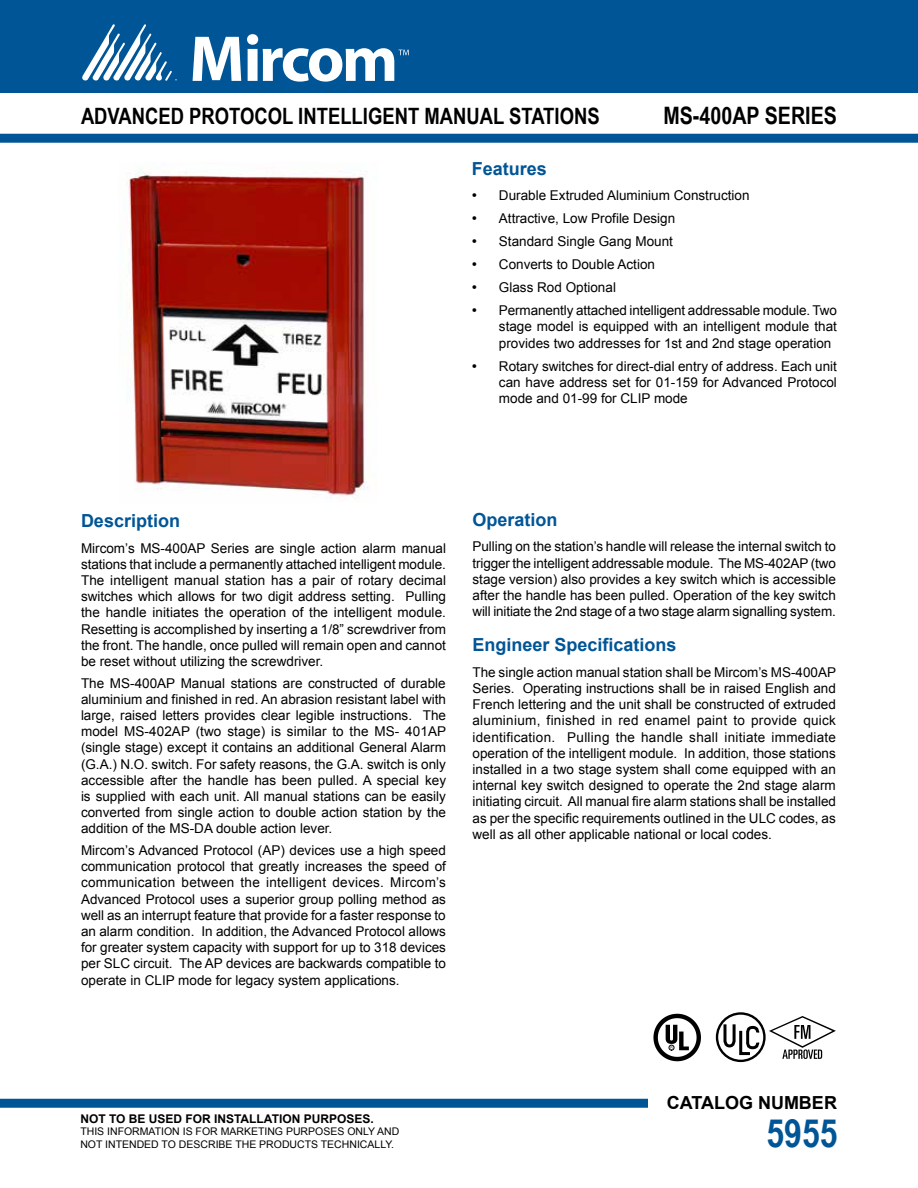
<style>
.page{position:relative;width:918px;height:1188px;background:#fff}
.page>*{position:absolute;margin:0;border:0;box-sizing:border-box;transform-origin:0 0}
.t1{font:700 39px "Arial Narrow";color:#005596}
.t2{font:700 24px "Arial Narrow";color:#000}
.t3{font:700 22.5px "Arial Narrow";color:#000}
.t4{font:700 18px "Arial";color:#005596}
.t5{font:700 18px "Arial";color:#000}
.t6{font:13.5px/16.2px "Arial";color:#000;text-align:justify}
.t7{font:700 12px "Arial";color:#000}
.t8{font:10.5px/12.6px "Arial";color:#000}
.s1{font-family:"Times New Roman";font-size:15px}
</style>
<div class="page">
<div style="left:0;top:0;width:918px;height:93px;background:#005596"></div>
<svg style="left:193px;top:37px;width:48px;height:44px"></svg>
<svg style="left:247px;top:34px;width:162px;height:48px"></svg>
<svg style="left:82px;top:24px;width:95px;height:57px"></svg>
<div style="left:0;top:134px;width:918px;height:9px;background:#005596"></div>
<div style="left:0;top:1099px;width:648px;height:9px;background:#005596"></div>
<svg style="left:653px;top:1014px;width:48px;height:47px"></svg>
<div style="left:716px;top:1012px;width:50px;height:50px;border:2px solid #000;border-radius:50%"></div>
<svg style="left:722px;top:1021px;width:39px;height:36px"></svg>
<img style="left:127px;top:168px;width:249px;height:331px">
<svg style="left:769px;top:1016px;width:67px;height:43px"></svg>
<h3 class="t3" style="left:81px;top:99px;width:520px">ADVANCED PROTOCOL INTELLIGENT MANUAL STATIONS</h3>
<h2 class="t2" style="left:663px;top:97px;width:175px">MS-400AP SERIES</h2>
<h3 class="t4" style="left:472px;top:157px;width:77px">Features</h3>
<p class="t6" style="left:472px;top:188px;width:279px"><span class="s1">•</span> Durable Extruded Aluminium Construction</p>
<p class="t6" style="left:472px;top:211px;width:205px"><span class="s1">•</span> Attractive, Low Profile Design</p>
<p class="t6" style="left:472px;top:234px;width:203px"><span class="s1">•</span> Standard Single Gang Mount</p>
<p class="t6" style="left:472px;top:257px;width:185px"><span class="s1">•</span> Converts to Double Action</p>
<p class="t6" style="left:472px;top:280px;width:146px"><span class="s1">•</span> Glass Rod Optional</p>
<p class="t6" style="left:499px;top:303px;width:340px;text-indent:-27px"><span class="s1">•</span> Permanently attached intelligent addressable module. Two stage model is equipped with an intelligent module that provides two addresses for 1st and 2nd stage operation</p>
<p class="t6" style="left:499px;top:358px;width:340px;text-indent:-27px"><span class="s1">•</span> Rotary switches for direct-dial entry of address. Each unit can have address set for 01-159 for Advanced Protocol mode and 01-99 for CLIP mode</p>
<h3 class="t4" style="left:81px;top:509px;width:101px">Description</h3>
<p class="t6" style="left:81px;top:540px;width:367px">Mircom’s MS-400AP Series are single action alarm manual stations that include a permanently attached intelligent module.<br>The intelligent manual station has a pair of rotary decimal switches which allows for two digit address setting. Pulling the handle initiates the operation of the intelligent module.<br>Resetting is accomplished by inserting a 1/8” screwdriver from the front. The handle, once pulled will remain open and cannot be reset without utilizing the screwdriver.</p>
<p class="t6" style="left:81px;top:675px;width:367px">The MS-400AP Manual stations are constructed of durable aluminium and finished in red. An abrasion resistant label with large, raised letters provides clear legible instructions. The model MS-402AP (two stage) is similar to the MS- 401AP (single stage) except it contains an additional General Alarm (G.A.) N.O. switch. For safety reasons, the G.A. switch is only accessible after the handle has been pulled. A special key is supplied with each unit. All manual stations can be easily converted from single action to double action station by the addition of the MS-DA double action lever.</p>
<p class="t6" style="left:81px;top:842px;width:367px">Mircom’s Advanced Protocol (AP) devices use a high speed communication protocol that greatly increases the speed of communication between the intelligent devices. Mircom’s Advanced Protocol uses a superior group polling method as well as an interrupt feature that provide for a faster response to an alarm condition. In addition, the Advanced Protocol allows for greater system capacity with support for up to 318 devices per SLC circuit. The AP devices are backwards compatible to operate in CLIP mode for legacy system applications.</p>
<h3 class="t4" style="left:472px;top:508px;width:87px">Operation</h3>
<p class="t6" style="left:472px;top:539px;width:365px">Pulling on the station’s handle will release the internal switch to trigger the intelligent addressable module. The MS-402AP (two stage version) also provides a key switch which is accessible after the handle has been pulled. Operation of the key switch will initiate the 2nd stage of a two stage alarm signalling system.</p>
<h3 class="t4" style="left:472px;top:633px;width:206px">Engineer Specifications</h3>
<p class="t6" style="left:472px;top:664px;width:365px">The single action manual station shall be Mircom’s MS-400AP Series. Operating instructions shall be in raised English and French lettering and the unit shall be constructed of extruded aluminium, finished in red enamel paint to provide quick identification. Pulling the handle shall initiate immediate operation of the intelligent module. In addition, those stations installed in a two stage system shall come equipped with an internal key switch designed to operate the 2nd stage alarm initiating circuit. All manual fire alarm stations shall be installed as per the specific requirements outlined in the ULC codes, as well as all other applicable national or local codes.</p>
<h3 class="t5" style="left:667px;top:1091px;width:172px">CATALOG NUMBER</h3>
<p class="t7" style="left:80px;top:1110px;width:295px">NOT TO BE USED FOR INSTALLATION PURPOSES.</p>
<p class="t8" style="left:80px;top:1125px;width:321px">THIS INFORMATION IS FOR MARKETING PURPOSES ONLY AND<br>NOT INTENDED TO DESCRIBE THE PRODUCTS TECHNICALLY.</p>
<h1 class="t1" style="left:767px;top:1104px;width:73px">5955</h1>
</div>
